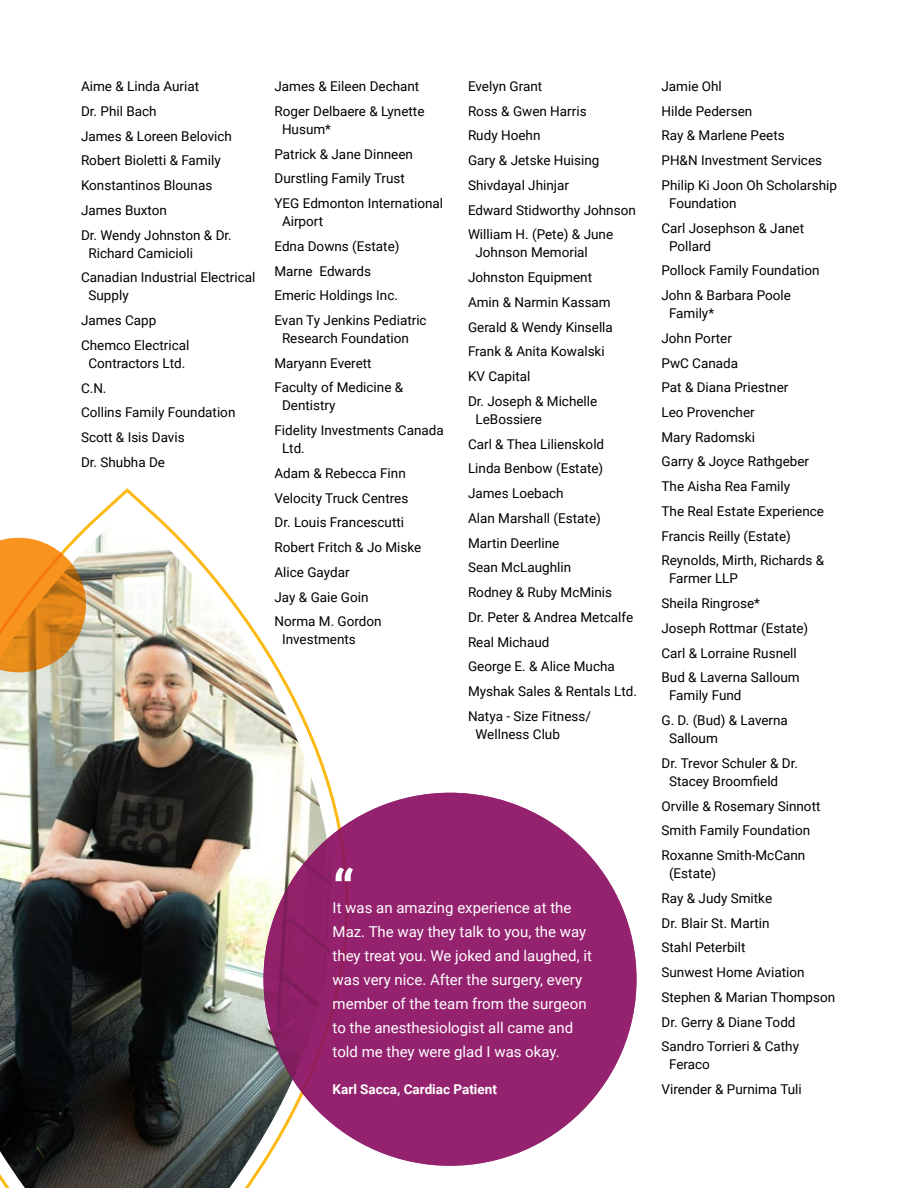
<style>
.page{position:relative;width:918px;height:1188px;background:#fff}
.page>*{position:absolute;margin:0;border:0;box-sizing:border-box;transform-origin:0 0}
.t1{font:700 54px "Roboto";color:#fff}
.t2{font:15px/24px "Roboto";color:#fff}
.t3{font:13.5px/24.8px "Roboto";color:#000}
.t4{font:700 13.5px "Roboto";color:#fff}
</style>
<div class="page">
<img style="left:0;top:510px;width:333px;height:678px">
<div style="left:263px;top:793px;width:374px;height:373px;background:#95226e;border-radius:50%"></div>
<svg style="left:0;top:538px;width:86px;height:134px;background:#e49536"></svg>
<p class="t3" style="left:81px;top:75px;width:153px">Aime &amp; Linda Auriat<br>Dr. Phil Bach<br>James &amp; Loreen Belovich<br>Robert Bioletti &amp; Family<br>Konstantinos Blounas<br>James Buxton<br>Dr. Wendy Johnston &amp; Dr.</p>
<p class="t3" style="left:81px;top:241px;width:176px;text-indent:8px">Richard Camicioli<br>Canadian Industrial Electrical</p>
<p class="t3" style="left:81px;top:284px;width:110px;text-indent:8px">Supply<br>James Capp<br>Chemco Electrical</p>
<p class="t3" style="left:81px;top:351px;width:156px;text-indent:8px">Contractors Ltd.<br>C.N.<br>Collins Family Foundation<br>Scott &amp; Isis Davis<br>Dr. Shubha De</p>
<p class="t3" style="left:274px;top:75px;width:152px">James &amp; Eileen Dechant<br>Roger Delbaere &amp; Lynette</p>
<p class="t3" style="left:274px;top:117px;width:170px;text-indent:8px">Husum*<br>Patrick &amp; Jane Dinneen<br>Durstling Family Trust<br>YEG Edmonton International</p>
<p class="t3" style="left:274px;top:210px;width:154px;text-indent:8px">Airport<br>Edna Downs (Estate)<br>Marne Edwards<br>Emeric Holdings Inc.<br>Evan Ty Jenkins Pediatric</p>
<p class="t3" style="left:274px;top:327px;width:136px;text-indent:8px">Research Foundation<br>Maryann Everett<br>Faculty of Medicine &amp;</p>
<p class="t3" style="left:274px;top:394px;width:171px;text-indent:8px">Dentistry<br>Fidelity Investments Canada</p>
<p class="t3" style="left:274px;top:437px;width:148px;text-indent:8px">Ltd.<br>Adam &amp; Rebecca Finn<br>Velocity Truck Centres<br>Dr. Louis Francescutti<br>Robert Fritch &amp; Jo Miske<br>Alice Gaydar<br>Jay &amp; Gaie Goin<br>Norma M. Gordon</p>
<p class="t3" style="left:282px;top:628px;width:75px">Investments</p>
<p class="t3" style="left:468px;top:75px;width:169px">Evelyn Grant<br>Ross &amp; Gwen Harris<br>Rudy Hoehn<br>Gary &amp; Jetske Huising<br>Shivdayal Jhinjar<br>Edward Stidworthy Johnson<br>William H. (Pete) &amp; June</p>
<p class="t3" style="left:468px;top:241px;width:146px;text-indent:8px">Johnson Memorial<br>Johnston Equipment<br>Amin &amp; Narmin Kassam<br>Gerald &amp; Wendy Kinsella<br>Frank &amp; Anita Kowalski<br>KV Capital<br>Dr. Joseph &amp; Michelle</p>
<p class="t3" style="left:468px;top:407px;width:171px;text-indent:8px">LeBossiere<br>Carl &amp; Thea Lilienskold<br>Linda Benbow (Estate)<br>James Loebach<br>Alan Marshall (Estate)<br>Martin Deerline<br>Sean McLaughlin<br>Rodney &amp; Ruby McMinis<br>Dr. Peter &amp; Andrea Metcalfe<br>Real Michaud<br>George E. &amp; Alice Mucha<br>Myshak Sales &amp; Rentals Ltd.<br>Natya - Size Fitness/</p>
<p class="t3" style="left:476px;top:722px;width:86px">Wellness Club</p>
<h1 class="t1" style="left:333px;top:864px;width:23px">“</h1>
<p class="t2" style="left:333px;top:896px;width:261px">It was an amazing experience at the Maz. The way they talk to you, the way they treat you. We joked and laughed, it was very nice. After the surgery, every member of the team from the surgeon to the anesthesiologist all came and told me they were glad I was okay.</p>
<p class="t4" style="left:333px;top:1083px;width:166px">Karl Sacca, Cardiac Patient</p>
<p class="t3" style="left:662px;top:74px;width:177px">Jamie Ohl<br>Hilde Pedersen<br>Ray &amp; Marlene Peets<br>PH&amp;N Investment Services<br>Philip Ki Joon Oh Scholarship</p>
<p class="t3" style="left:662px;top:191px;width:144px;text-indent:8px">Foundation<br>Carl Josephson &amp; Janet</p>
<p class="t3" style="left:662px;top:234px;width:160px;text-indent:8px">Pollard<br>Pollock Family Foundation<br>John &amp; Barbara Poole</p>
<p class="t3" style="left:662px;top:302px;width:164px;text-indent:8px">Family*<br>John Porter<br>PwC Canada<br>Pat &amp; Diana Priestner<br>Leo Provencher<br>Mary Radomski<br>Garry &amp; Joyce Rathgeber<br>The Aisha Rea Family<br>The Real Estate Experience<br>Francis Reilly (Estate)<br>Reynolds, Mirth, Richards &amp;</p>
<p class="t3" style="left:662px;top:567px;width:148px;text-indent:8px">Farmer LLP<br>Sheila Ringrose*<br>Joseph Rottmar (Estate)<br>Carl &amp; Lorraine Rusnell<br>Bud &amp; Laverna Salloum</p>
<p class="t3" style="left:662px;top:684px;width:128px;text-indent:8px">Family Fund<br>G. D. (Bud) &amp; Laverna</p>
<p class="t3" style="left:662px;top:727px;width:138px;text-indent:8px">Salloum<br>Dr. Trevor Schuler &amp; Dr.</p>
<p class="t3" style="left:662px;top:768px;width:160px;text-indent:8px">Stacey Broomfield<br>Orville &amp; Rosemary Sinnott<br>Smith Family Foundation<br>Roxanne Smith-McCann</p>
<p class="t3" style="left:662px;top:862px;width:175px;text-indent:8px">(Estate)<br>Ray &amp; Judy Smitke<br>Dr. Blair St. Martin<br>Stahl Peterbilt<br>Sunwest Home Aviation<br>Stephen &amp; Marian Thompson<br>Dr. Gerry &amp; Diane Todd<br>Sandro Torrieri &amp; Cathy</p>
<p class="t3" style="left:662px;top:1053px;width:142px;text-indent:8px">Feraco<br>Virender &amp; Purnima Tuli</p>
</div>
